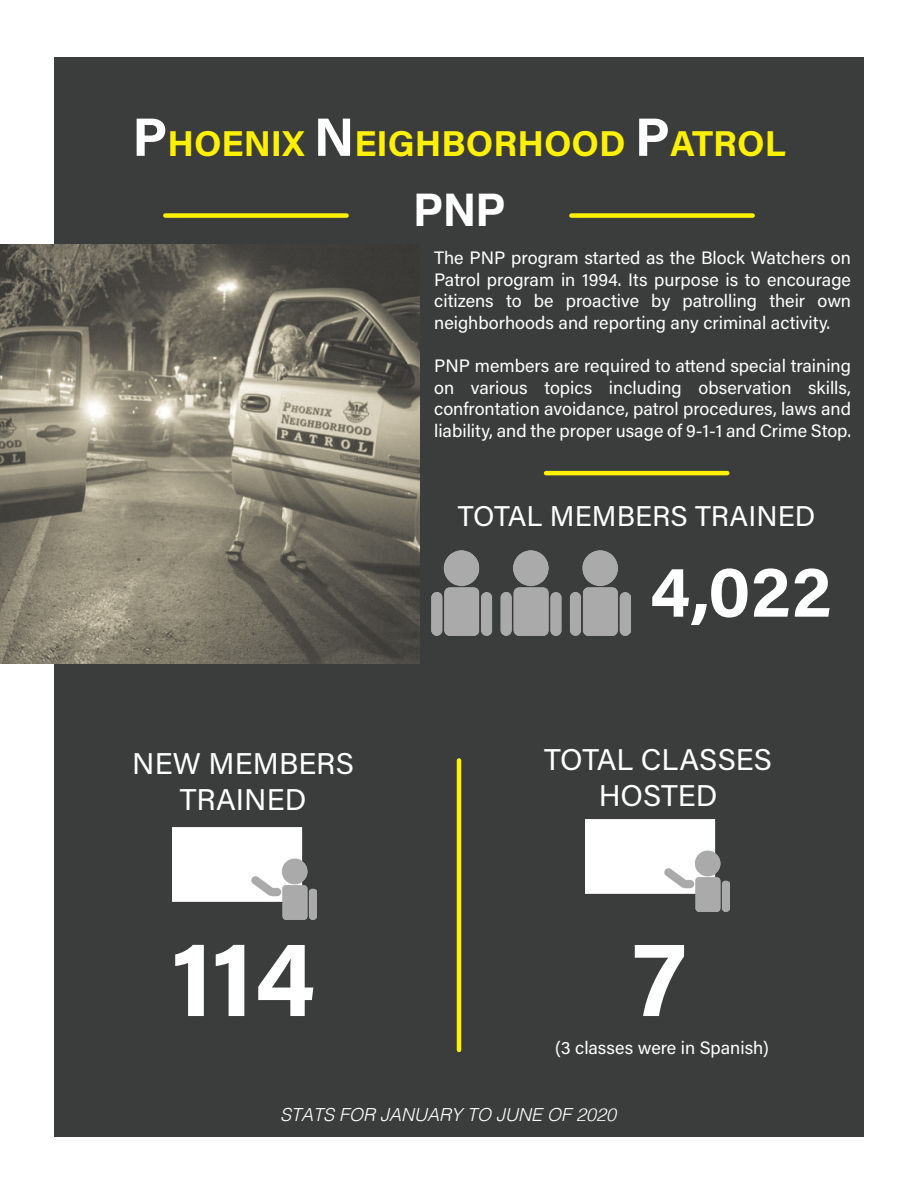
<style>
.page{position:relative;width:918px;height:1188px;background:#fff}
.page>*{position:absolute;margin:0;border:0;box-sizing:border-box;transform-origin:0 0}
.t1{font:700 108px "Acumin Pro";color:#fff}
.t2{font:700 72px "Acumin Pro";color:#fff}
.t3{font:700 45px "Helvetica";color:#fff}
.t4{font:700 36px "Acumin Pro";color:#fff101}
.t5{font:30px/36px "Acumin Pro";color:#fff;text-align:center}
.t6{font:28.5px "Acumin Pro";color:#fff}
.t7{font:18px/21.6px "Acumin Pro";color:#fff;text-align:justify}
.t8{font:italic 300 18px "Helvetica";color:#fff}
.s1{font-size:54px;color:#fff}
</style>
<div class="page">
<div style="left:54px;top:57px;width:810px;height:1080px;background:#3b3d3d"></div>
<img style="left:0;top:245px;width:419px;height:418px">
<img style="left:431px;top:550px;width:200px;height:86px">
<img style="left:173px;top:827px;width:144px;height:93px">
<img style="left:586px;top:819px;width:144px;height:93px">
<div style="left:165px;top:213px;width:182px;height:5px;background:#fff101"></div>
<div style="left:571px;top:213px;width:182px;height:5px;background:#fff101"></div>
<hr style="left:546px;top:471px;width:181px;height:4px;background:#fff101">
<hr style="left:457px;top:760px;width:4px;height:290px;background:#fff101">
<p class="t4" style="left:132px;top:118px;width:655px"><span class="s1">P</span>HOENIX <span class="s1">N</span>EIGHBORHOOD <span class="s1">P</span>ATROL</p>
<p class="t3" style="left:413px;top:174px;width:94px">PNP</p>
<p class="t7" style="left:434px;top:246px;width:418px">The PNP program started as the Block Watchers on Patrol program in 1994. Its purpose is to encourage citizens to be proactive by patrolling their own neighborhoods and reporting any criminal activity.</p>
<p class="t7" style="left:434px;top:354px;width:418px">PNP members are required to attend special training on various topics including observation skills, confrontation avoidance, patrol procedures, laws and liability, and the proper usage of 9-1-1 and Crime Stop.</p>
<p class="t6" style="left:458px;top:496px;width:359px">TOTAL MEMBERS TRAINED</p>
<p class="t2" style="left:650px;top:541px;width:183px">4,022</p>
<p class="t5" style="left:132px;top:744px;width:223px">NEW MEMBERS<br>TRAINED</p>
<p class="t5" style="left:544px;top:741px;width:229px">TOTAL CLASSES<br>HOSTED</p>
<p class="t1" style="left:171px;top:902px;width:146px">114</p>
<p class="t1" style="left:629px;top:902px;width:63px">7</p>
<p class="t7" style="left:555px;top:1036px;width:215px">(3 classes were in Spanish)</p>
<p class="t8" style="left:280px;top:1099px;width:338px">STATS FOR JANUARY TO JUNE OF 2020</p>
</div>
